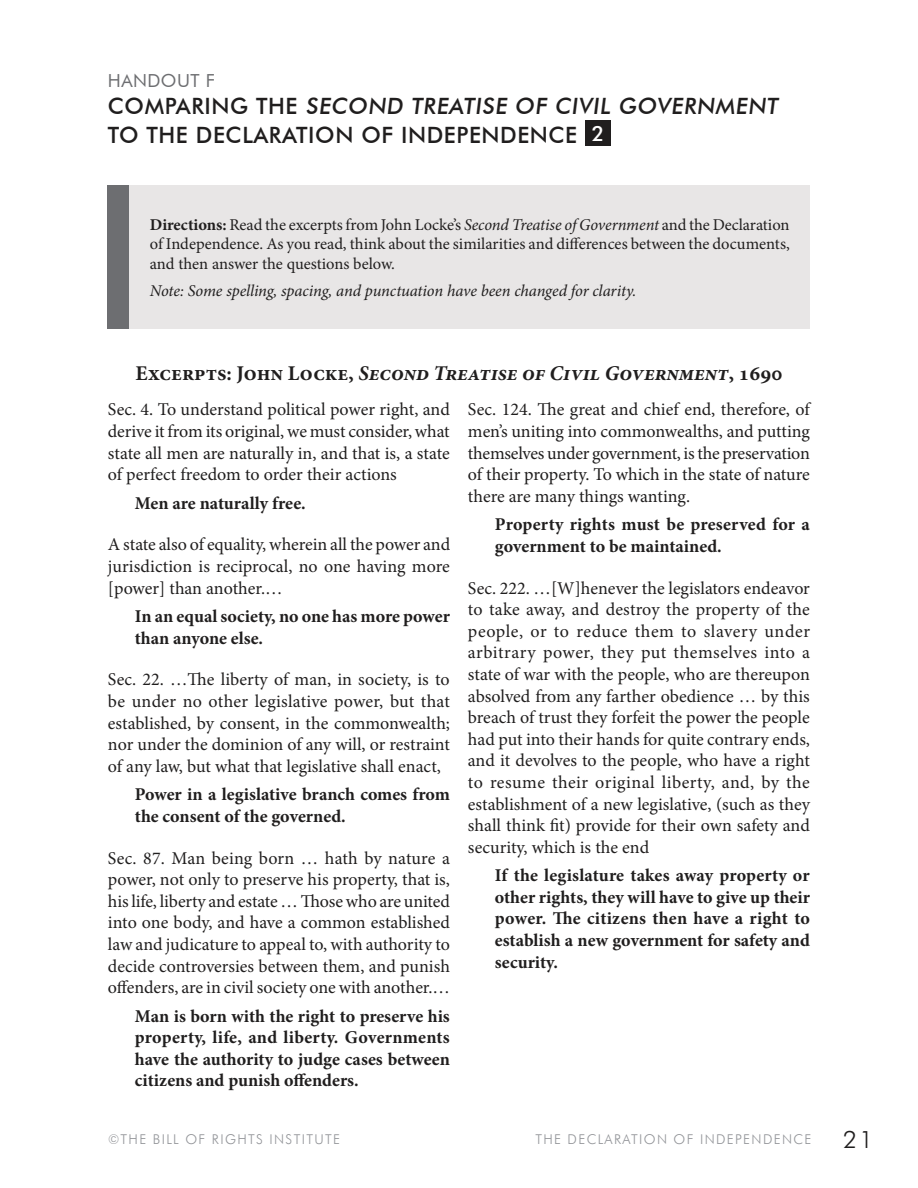
<style>
.page{position:relative;width:918px;height:1188px;background:#fff}
.page>*{position:absolute;margin:0;border:0;box-sizing:border-box;transform-origin:0 0}
.t1{font:300 24px "Futura BT";color:#201e1e}
.t2{font:500 22.5px/28.8px "Futura BT";letter-spacing:.025em;color:#201e1e}
.t3{font:italic 700 21px "Minion Pro";color:#201e1e}
.t4{font:18px/21.6px "Minion Pro";color:#201e1e;text-align:justify}
.t5{font:700 18px/21.6px "Minion Pro";color:#201e1e}
.t6{font:18px "Futura BT";letter-spacing:.025em;color:#6d6e71}
.t7{font:16.5px/19.8px "Minion Pro";color:#201e1e;text-align:justify}
.t8{font:italic 16.5px "Minion Pro";letter-spacing:-.01em;color:#201e1e}
.t9{font:300 13.5px "Futura BT";letter-spacing:.1em;color:#929498}
.s1{font-size:21px;color:#fff}
.s2{font-weight:700}
.s3{font-style:italic}
.s4{font-style:normal}
</style>
<div class="page">
<div style="left:108px;top:185px;width:31px;height:143px;background:#6d6e71"></div>
<div style="left:130px;top:185px;width:680px;height:143px;background:#e8e6e6"></div>
<div style="left:586px;top:121px;width:25px;height:25px;background:#201e1e"></div>
<p class="t6" style="left:108px;top:70px;width:109px">HANDOUT F</p>
<p class="t2" style="left:108px;top:92px;width:675px">COMPARING THE SECOND TREATISE OF CIVIL GOVERNMENT<br>TO THE DECLARATION OF INDEPENDENCE <span class="s1">2</span></p>
<p class="t7" style="left:150px;top:216px;width:641px"><span class="s2">Directions:</span> Read the excerpts from John Locke’s <span class="s3">Second Treatise of Government</span> and the Declaration of Independence. As you read, think about the similarities and differences between the documents, and then answer the questions below.</p>
<p class="t8" style="left:150px;top:284px;width:488px">Note: Some spelling, spacing, and punctuation have been changed for clarity.</p>
<p class="t3" style="left:135px;top:365px;width:649px"><span class="s4">Excerpts: John Locke,</span> Second Treatise of Civil Government<span class="s4">, 1690</span></p>
<p class="t4" style="left:108px;top:400px;width:343px">Sec. 4. To understand political power right, and derive it from its original, we must consider, what state all men are naturally in, and that is, a state of perfect freedom to order their actions</p>
<p class="t5" style="left:135px;top:494px;width:172px">Men are naturally free.</p>
<p class="t4" style="left:108px;top:535px;width:344px">A state also of equality, wherein all the power and jurisdiction is reciprocal, no one having more [power] than another.…</p>
<p class="t5" style="left:135px;top:607px;width:317px">In an equal society, no one has more power than anyone else.</p>
<p class="t4" style="left:108px;top:670px;width:344px">Sec. 22. …The liberty of man, in society, is to be under no other legislative power, but that established, by consent, in the commonwealth; nor under the dominion of any will, or restraint of any law, but what that legislative shall enact,</p>
<p class="t5" style="left:135px;top:785px;width:317px">Power in a legislative branch comes from the consent of the governed.</p>
<p class="t4" style="left:108px;top:849px;width:344px">Sec. 87. Man being born … hath by nature a power, not only to preserve his property, that is, his life, liberty and estate … Those who are united into one body, and have a common established law and judicature to appeal to, with authority to decide controversies between them, and punish offenders, are in civil society one with another.…</p>
<p class="t5" style="left:135px;top:1007px;width:317px;text-align:justify">Man is born with the right to preserve his property, life, and liberty. Governments have the authority to judge cases between citizens and punish offenders.</p>
<p class="t4" style="left:468px;top:400px;width:344px">Sec. 124. The great and chief end, therefore, of men’s uniting into commonwealths, and putting themselves under government, is the preservation of their property. To which in the state of nature there are many things wanting.</p>
<p class="t5" style="left:495px;top:515px;width:316px">Property rights must be preserved for a government to be maintained.</p>
<p class="t4" style="left:468px;top:579px;width:344px">Sec. 222. …[W]henever the legislators endeavor to take away, and destroy the property of the people, or to reduce them to slavery under arbitrary power, they put themselves into a state of war with the people, who are thereupon absolved from any farther obedience … by this breach of trust they forfeit the power the people had put into their hands for quite contrary ends, and it devolves to the people, who have a right to resume their original liberty, and, by the establishment of a new legislative, (such as they shall think fit) provide for their own safety and security, which is the end</p>
<p class="t5" style="left:495px;top:866px;width:317px;text-align:justify">If the legislature takes away property or other rights, they will have to give up their power. The citizens then have a right to establish a new government for safety and security.</p>
<p class="t9" style="left:108px;top:1131px;width:234px">©THE BILL OF RIGHTS INSTITUTE</p>
<p class="t9" style="left:535px;top:1131px;width:278px">THE DECLARATION OF INDEPENDENCE</p>
<h1 class="t1" style="left:843px;top:1125px;width:32px">21</h1>
</div>
